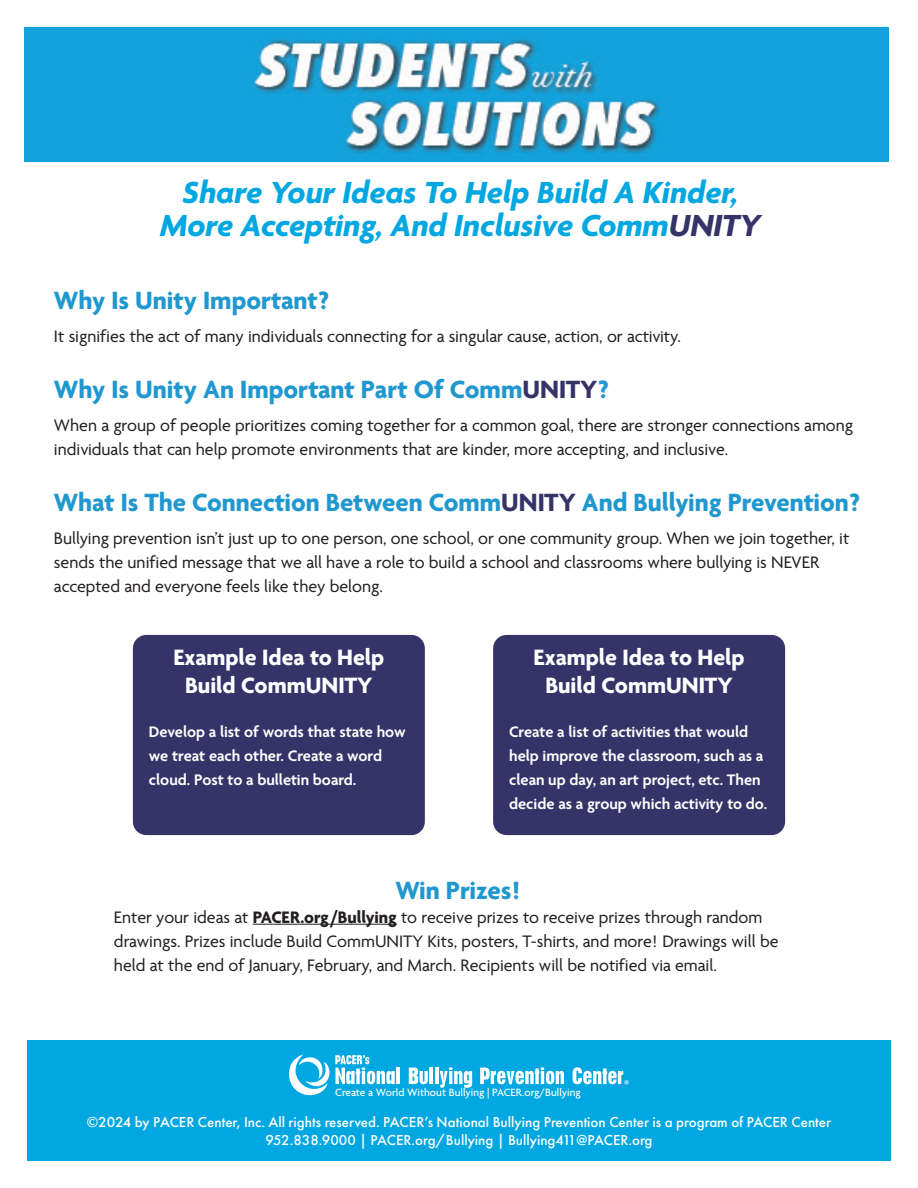
<style>
.page{position:relative;width:918px;height:1188px;background:#fff}
.page>*{position:absolute;margin:0;border:0;box-sizing:border-box;transform-origin:0 0}
.t1{font:italic 700 33px/33px "Agenda One";color:#00a7e1;text-align:center}
.t2{font:700 27px "Agenda One";color:#2098cf}
.t3{font:700 24px/28.8px "Agenda One";color:#fff;text-align:center}
.t4{font:18px/24px "Agenda One";color:#231f20}
.t5{font:600 16.5px/24px "Agenda One";color:#fff}
.t6{font:500 15px/18px "Futura PT";color:#fff;text-align:center}
.t7{font:500 11.4px "Agenda";color:#fff}
.t8{font:500 10.35px "Agenda";color:#fff}
.s1{color:#363368}
.s2{font-weight:700}
</style>
<div class="page">
<hr style="left:253px;top:924px;width:144px;height:1px;background:#231f20">
<div style="left:27px;top:1040px;width:864px;height:121px;background:#00a7e1"></div>
<svg style="left:289px;top:1054px;width:40px;height:42px"></svg>
<svg style="left:335px;top:1055px;width:60px;height:29px"></svg>
<hr style="left:396px;top:1068px;width:4px;height:16px;background:#fff">
<svg style="left:409px;top:1068px;width:19px;height:16px"></svg>
<hr style="left:430px;top:1068px;width:3px;height:16px;background:#fff">
<hr style="left:435px;top:1068px;width:3px;height:16px;background:#fff">
<svg style="left:440px;top:1067px;width:32px;height:21px"></svg>
<svg style="left:480px;top:1067px;width:84px;height:17px"></svg>
<svg style="left:573px;top:1067px;width:50px;height:17px"></svg>
<div style="left:493px;top:635px;width:292px;height:200px;background:#363368;border-radius:14px"></div>
<div style="left:133px;top:635px;width:292px;height:200px;background:#363368;border-radius:14px"></div>
<img style="left:24px;top:27px;width:864px;height:135px">
<h1 class="t1" style="left:159px;top:176px;width:602px">Share Your Ideas To Help Build A Kinder,<br>More Accepting, And Inclusive Comm<span class="s1">UNITY</span></h1>
<h2 class="t2" style="left:54px;top:285px;width:277px">Why Is Unity Important?</h2>
<p class="t4" style="left:54px;top:324px;width:629px">It signifies the act of many individuals connecting for a singular cause, action, or activity.</p>
<h2 class="t2" style="left:54px;top:374px;width:557px">Why Is Unity An Important Part Of Comm<span class="s1">UNITY</span>?</h2>
<p class="t4" style="left:54px;top:413px;width:801px">When a group of people prioritizes coming together for a common goal, there are stronger connections among individuals that can help promote environments that are kinder, more accepting, and inclusive.</p>
<h2 class="t2" style="left:54px;top:488px;width:808px">What Is The Connection Between Comm<span class="s1">UNITY</span> And Bullying Prevention?</h2>
<p class="t4" style="left:54px;top:527px;width:797px">Bullying prevention isn’t just up to one person, one school, or one community group. When we join together, it sends the unified message that we all have a role to build a school and classrooms where bullying is NEVER accepted and everyone feels like they belong.</p>
<h3 class="t3" style="left:173px;top:643px;width:213px">Example Idea to Help<br>Build CommUNITY</h3>
<p class="t5" style="left:149px;top:720px;width:258px">Develop a list of words that state how we treat each other. Create a word cloud. Post to a bulletin board.</p>
<h3 class="t3" style="left:534px;top:643px;width:213px">Example Idea to Help<br>Build CommUNITY</h3>
<p class="t5" style="left:509px;top:720px;width:260px">Create a list of activities that would help improve the classroom, such as a clean up day, an art project, etc. Then decide as a group which activity to do.</p>
<h2 class="t2" style="left:396px;top:875px;width:127px">Win Prizes!</h2>
<p class="t4" style="left:114px;top:905px;width:666px">Enter your ideas at <span class="s2">PACER.org/Bullying</span> to receive prizes to receive prizes through random drawings. Prizes include Build CommUNITY Kits, posters, T-shirts, and more! Drawings will be held at the end of January, February, and March. Recipients will be notified via email.</p>
<p class="t7" style="left:335px;top:1087px;width:247px">Create a World Without Bullying | PACER.org/Bullying</p>
<p class="t8" style="left:624px;top:1078px;width:6px">®</p>
<p class="t6" style="left:87px;top:1113px;width:746px">©2024 by PACER Center, Inc. All rights reserved. PACER’s National Bullying Prevention Center is a program of PACER Center<br>952.838.9000 | PACER.org/Bullying | Bullying411@PACER.org</p>
</div>
